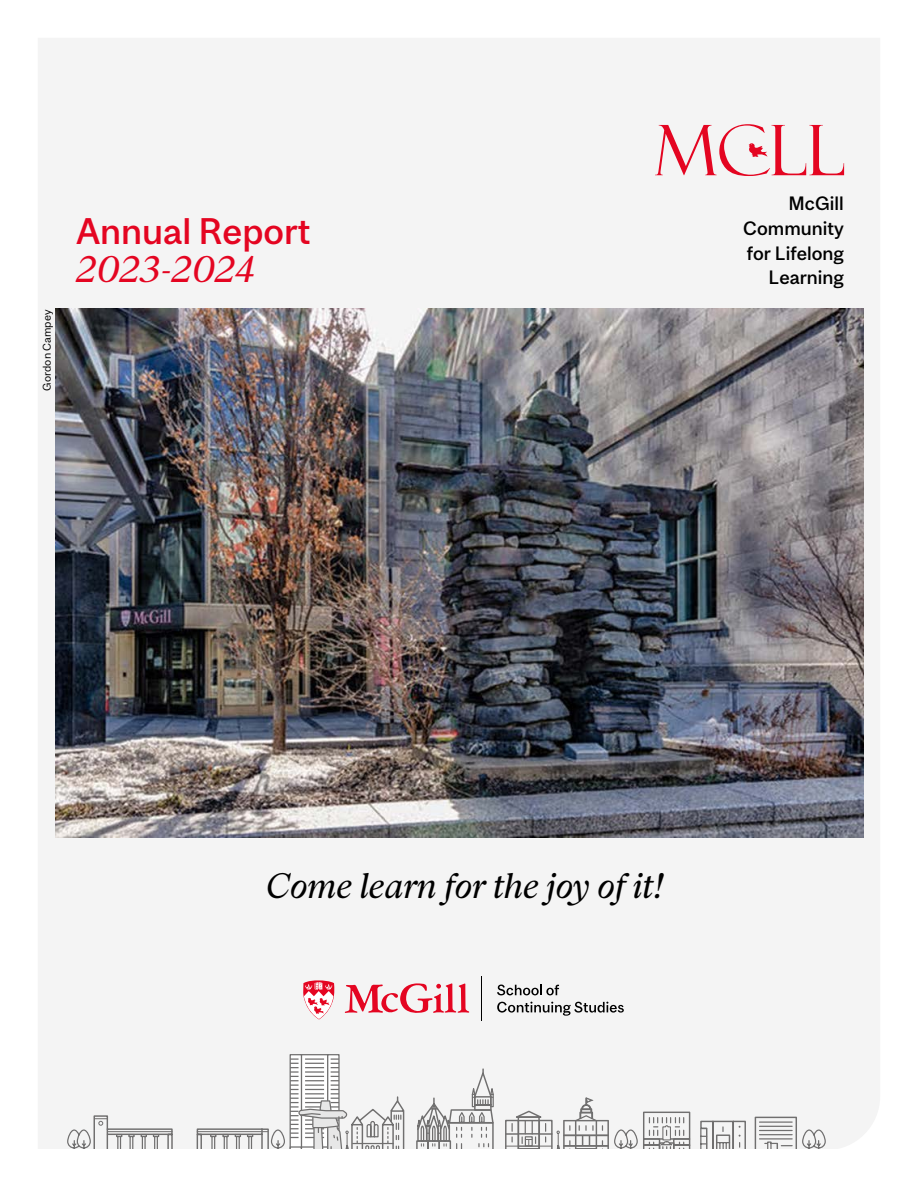
<style>
.page{position:relative;width:918px;height:1188px;background:#fff}
.page>*{position:absolute;margin:0;border:0;box-sizing:border-box;transform-origin:0 0}
.t1{font:500 34.5px "Mc Gill Sans";color:#e40521}
.t2{font:italic 34.5px "Mc Gill Serif";color:#e40521}
.t3{font:italic 33px "Mc Gill Serif";color:#000}
.t4{font:500 18px/24.6px "Mc Gill Sans";color:#000;text-align:right}
.t5{font:10.5px "Mc Gill Sans";color:#000}
</style>
<div class="page">
<div style="left:38px;top:38px;width:842px;height:1111px;background:#f4f4f4"></div>
<hr style="left:481px;top:976px;width:1px;height:45px;background:#000">
<svg style="left:344px;top:983px;width:126px;height:33px"></svg>
<svg style="left:303px;top:980px;width:32px;height:40px"></svg>
<svg style="left:497px;top:985px;width:62px;height:10px"></svg>
<svg style="left:497px;top:1002px;width:127px;height:14px"></svg>
<svg style="left:655px;top:124px;width:189px;height:52px"></svg>
<img style="left:56px;top:309px;width:807px;height:529px">
<div style="left:301px;top:1054px;width:27px;height:98px;background:#fff;border:1px solid #706f6f"></div>
<div style="left:290px;top:1054px;width:12px;height:98px;background:#fff;border:1px solid #706f6f"></div>
<div style="left:327px;top:1054px;width:13px;height:98px;background:#fff;border:1px solid #706f6f"></div>
<svg style="left:66px;top:1058px;width:768px;height:92px"></svg>
<div style="left:0;top:1150px;width:918px;height:38px;background:#fff"></div>
<p class="t5" style="left:40px;top:391px;width:82px;rotate:-90deg">Gordon Campey</p>
<h1 class="t1" style="left:77px;top:210px;width:236px">Annual Report</h1>
<h1 class="t2" style="left:77px;top:248px;width:180px">2023-2024</h1>
<p class="t4" style="left:743px;top:191px;width:102px">McGill<br>Community for Lifelong<br>Learning</p>
<h2 class="t3" style="left:266px;top:865px;width:400px">Come learn for the joy of it!</h2>
</div>
